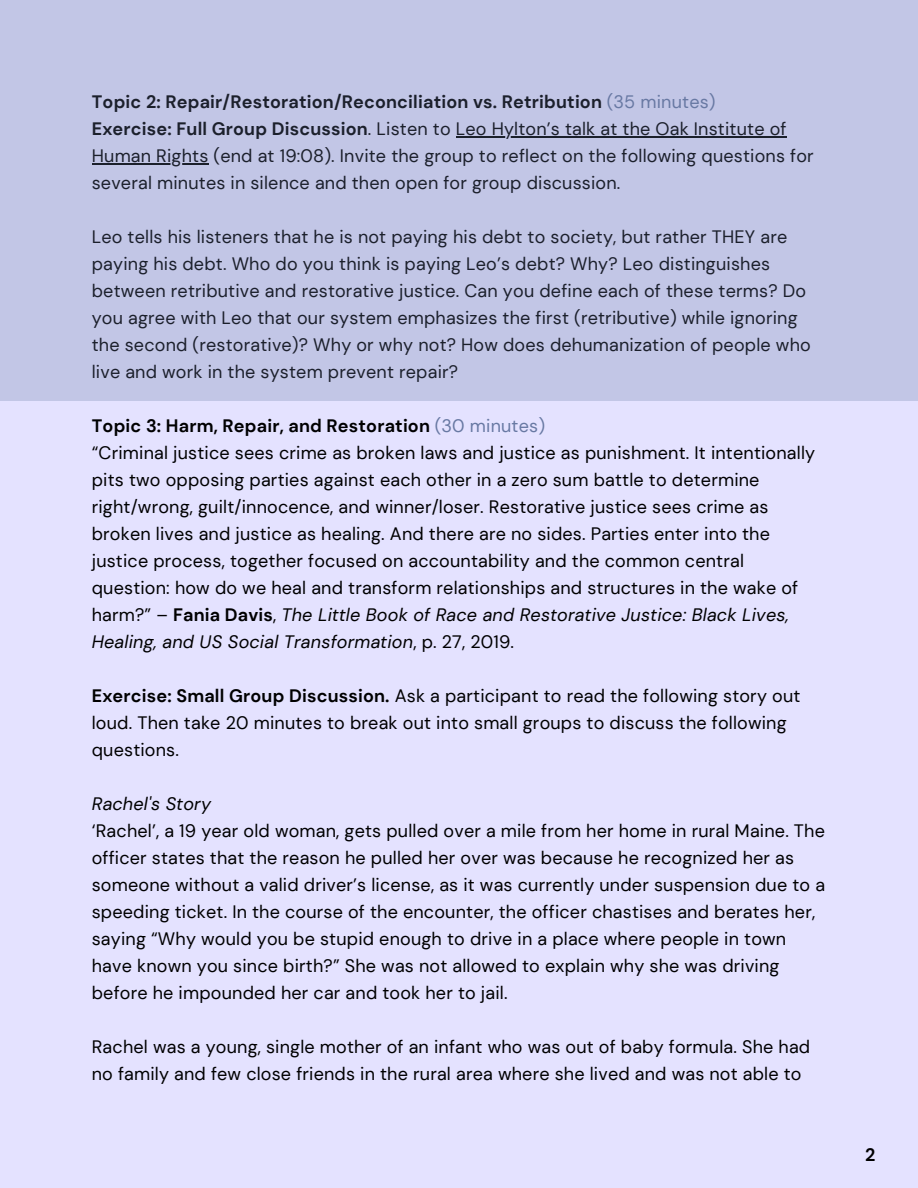
<style>
.page{position:relative;width:918px;height:1188px;background:#e4e2ff}
.page>*{position:absolute;margin:0;border:0;box-sizing:border-box;transform-origin:0 0}
.t1{font:18px/27px "DM Sans";letter-spacing:.01em;color:#000}
.t2{font:italic 18px "DM Sans";letter-spacing:.01em;color:#000}
.t3{font:700 18px "DM Sans";color:#000}
.s1{font-weight:700}
.s2{color:#6879a3}
.s3{font-style:italic}
</style>
<div class="page">
<div style="left:0;top:0;width:918px;height:401px;background:#c2c6e6"></div>
<p class="t1" style="left:92px;top:89px;width:723px"><span class="s1">Topic 2: Repair/Restoration/Reconciliation vs. Retribution</span> <span class="s2">(35 minutes)<br></span><span class="s1">Exercise: Full Group Discussion</span>. Listen to Leo Hylton’s talk at the Oak Institute of Human Rights (end at 19:08). Invite the group to reflect on the following questions for several minutes in silence and then open for group discussion.</p>
<p class="t1" style="left:92px;top:224px;width:721px">Leo tells his listeners that he is not paying his debt to society, but rather THEY are paying his debt. Who do you think is paying Leo’s debt? Why? Leo distinguishes between retributive and restorative justice. Can you define each of these terms? Do you agree with Leo that our system emphasizes the first (retributive) while ignoring the second (restorative)? Why or why not? How does dehumanization of people who live and work in the system prevent repair?</p>
<p class="t1" style="left:92px;top:413px;width:725px"><span class="s1">Topic 3: Harm, Repair, and Restoration</span> <span class="s2">(30 minutes)<br></span>“Criminal justice sees crime as broken laws and justice as punishment. It intentionally pits two opposing parties against each other in a zero sum battle to determine right/wrong, guilt/innocence, and winner/loser. Restorative justice sees crime as broken lives and justice as healing. And there are no sides. Parties enter into the justice process, together focused on accountability and the common central question: how do we heal and transform relationships and structures in the wake of harm?” – <span class="s1">Fania Davis</span>, <span class="s3">The Little Book of Race and Restorative Justice: Black Lives, Healing, and US Social Transformation</span>, p. 27, 2019.</p>
<p class="t1" style="left:92px;top:683px;width:710px"><span class="s1">Exercise: Small Group Discussion.</span> Ask a participant to read the following story out loud. Then take 20 minutes to break out into small groups to discuss the following questions.</p>
<p class="t2" style="left:92px;top:792px;width:121px">Rachel's Story</p>
<p class="t1" style="left:92px;top:818px;width:735px">‘Rachel’, a 19 year old woman, gets pulled over a mile from her home in rural Maine. The officer states that the reason he pulled her over was because he recognized her as someone without a valid driver’s license, as it was currently under suspension due to a speeding ticket. In the course of the encounter, the officer chastises and berates her, saying “Why would you be stupid enough to drive in a place where people in town have known you since birth?” She was not allowed to explain why she was driving before he impounded her car and took her to jail.</p>
<p class="t1" style="left:92px;top:1034px;width:720px">Rachel was a young, single mother of an infant who was out of baby formula. She had no family and few close friends in the rural area where she lived and was not able to</p>
<p class="t3" style="left:865px;top:1143px;width:12px">2</p>
</div>
